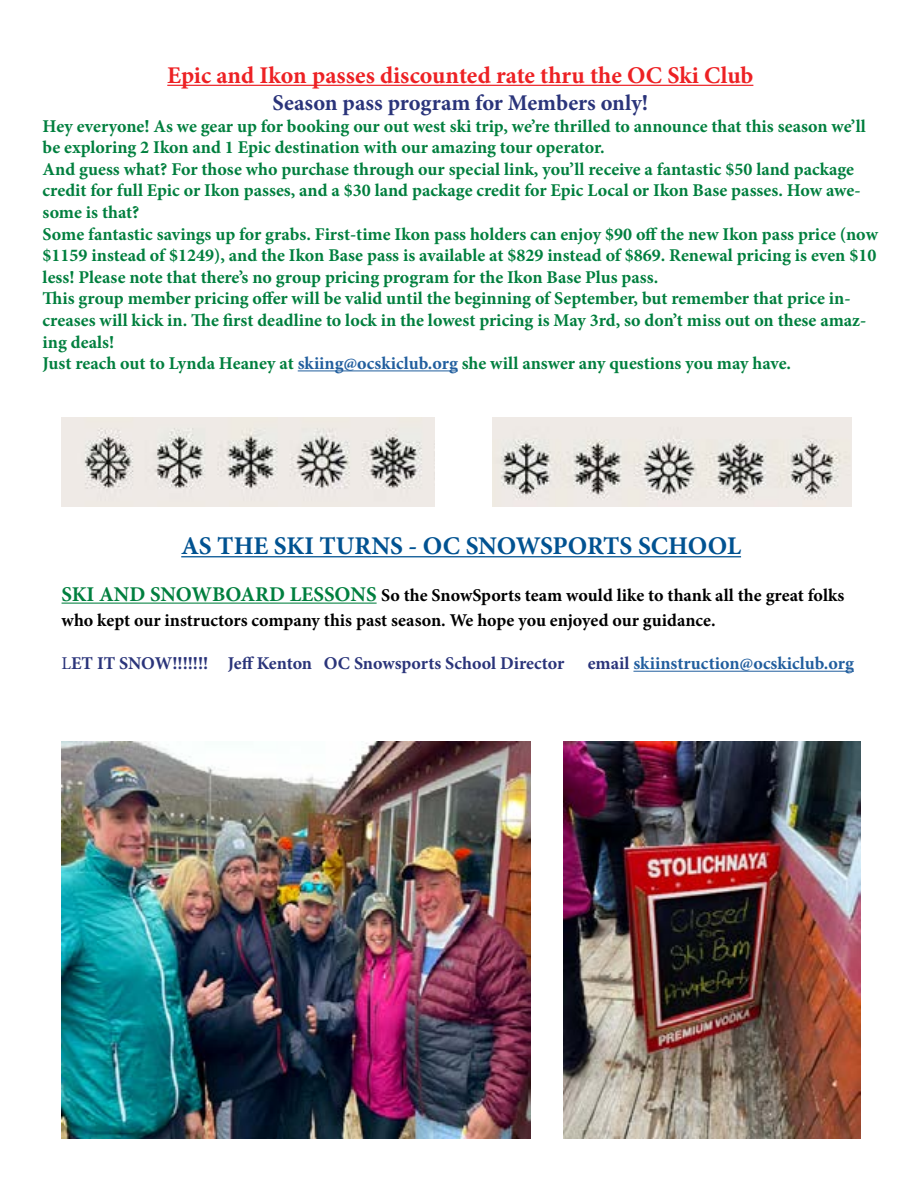
<style>
.page{position:relative;width:918px;height:1188px;background:#fff}
.page>*{position:absolute;margin:0;border:0;box-sizing:border-box;transform-origin:0 0}
.t1{font:700 25.5px "Minion Pro";color:#005291}
.t2{font:700 24px "Minion Pro";color:#ed2124}
.t3{font:700 22.5px "Minion Pro";color:#2a347a}
.t4{font:700 18px/21.6px "Minion Pro";color:#007f3e}
.t5{font:700 18px/25.2px "Minion Pro";color:#000}
.t6{font:700 18px "Minion Pro";letter-spacing:-.005em;color:#2a347a}
.t7{font:700 18px "Minion Pro";color:#215e9e}
.s1{color:#215e9e}
.s2{font-size:21px;color:#007f3e}
.s3{font-weight:400}
.s4{color:#2a347a}
</style>
<div class="page">
<hr style="left:167px;top:85px;width:586px;height:1px;background:#ed2124">
<hr style="left:298px;top:370px;width:160px;height:1px;background:#215e9e">
<img style="left:62px;top:418px;width:373px;height:89px">
<img style="left:492px;top:418px;width:359px;height:89px">
<hr style="left:181px;top:556px;width:560px;height:1px;background:#005291">
<hr style="left:62px;top:603px;width:315px;height:1px;background:#007f3e">
<hr style="left:633px;top:671px;width:221px;height:1px;background:#215e9e">
<img style="left:62px;top:742px;width:469px;height:397px">
<img style="left:564px;top:742px;width:297px;height:397px">
<h2 class="t2" style="left:167px;top:58px;width:588px">Epic and Ikon passes discounted rate thru the OC Ski Club</h2>
<p class="t3" style="left:272px;top:87px;width:377px">Season pass program for Members only!</p>
<p class="t4" style="left:43px;top:115px;width:837px">Hey everyone! As we gear up for booking our out west ski trip, we’re thrilled to announce that this season we’ll be exploring 2 Ikon and 1 Epic destination with our amazing tour operator.<br>And guess what? For those who purchase through our special link, you’ll receive a fantastic $50 land package credit for full Epic or Ikon passes, and a $30 land package credit for Epic Local or Ikon Base passes. How awe&shy;some is that?<br>Some fantastic savings up for grabs. First-time Ikon pass holders can enjoy $90 off the new Ikon pass price (now $1159 instead of $1249), and the Ikon Base pass is available at $829 instead of $869. Renewal pricing is even $10 less! Please note that there’s no group pricing program for the Ikon Base Plus pass.<br>This group member pricing offer will be valid until the beginning of September, but remember that price in&shy;creases will kick in. The first deadline to lock in the lowest pricing is May 3rd, so don’t miss out on these amaz&shy;ing deals!<br>Just reach out to Lynda Heaney at <span class="s1">skiing@ocskiclub.org</span> she will answer any questions you may have.</p>
<h1 class="t1" style="left:181px;top:528px;width:561px">AS THE SKI TURNS - OC SNOWSPORTS SCHOOL</h1>
<p class="t5" style="left:62px;top:582px;width:784px"><span class="s2">SKI AND SNOWBOARD LESSONS</span> So the SnowSports team would like to thank all the great folks who kept our instructors company this past season. We hope you enjoyed our guidance.</p>
<p class="t6" style="left:62px;top:651px;width:504px"><span class="s3">L</span>ET IT SNOW!!!!!!! Jeff Kenton OC Snowsports School Director</p>
<p class="t7" style="left:588px;top:651px;width:268px"><span class="s4">email</span> skiinstruction@ocskiclub.org</p>
</div>
